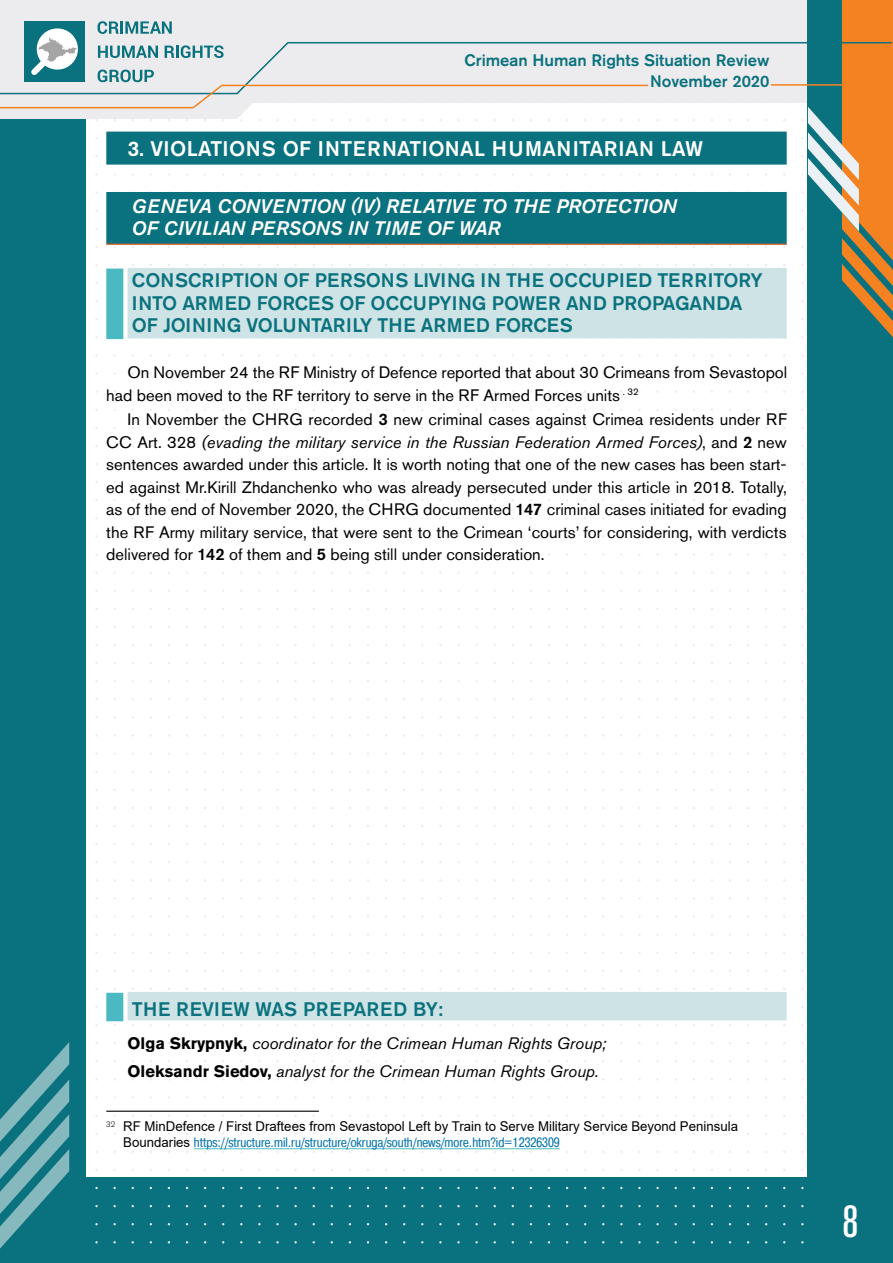
<style>
.page{position:relative;width:893px;height:1263px;background:#fff}
.page>*{position:absolute;margin:0;border:0;box-sizing:border-box;transform-origin:0 0}
.t1{font:500 condensed 45px "Akzidenz Grotesk Pro";color:#fff}
.t2{font:500 21px "Akzidenz Grotesk Pro";letter-spacing:.02em;color:#fff}
.t3{font:500 19.5px/22.5px "Akzidenz Grotesk Pro";letter-spacing:-.005em;color:#0a727e}
.t4{font:italic 500 19.5px/22.5px "Akzidenz Grotesk Pro";letter-spacing:.01em;color:#fff}
.t5{font:16.5px/22.5px "Akzidenz Grotesk Pro";color:#000}
.t6{font:italic 16.5px/28.2px "Akzidenz Grotesk Pro";color:#000}
.t7{font:500 16.5px/20.7px "Akzidenz Grotesk Pro";color:#0a727e;text-align:right}
.t8{font:13.5px "Arial";color:#000}
.t9{font:13.5px "Pragmatica Cond C";color:#0976ae}
.s1{font-weight:500}
.s2{font-style:italic}
.s3{font-weight:700;font-style:normal}
.s4{font-family:"Arial";color:#000}
</style>
<div class="page">
<div style="left:0;top:1178px;width:893px;height:85px;background:#0a727e"></div>
<div style="left:0;top:0;width:85px;height:1263px;background:#0a727e"></div>
<svg style="left:0;top:0;width:808px;height:119px;fill:#ececee"></svg>
<div style="left:808px;top:0;width:85px;height:1262px;background:#0a727e"></div>
<svg style="left:842px;top:0;width:51px;height:338px"></svg>
<svg style="left:801px;top:101px;width:58px;height:130px"></svg>
<svg style="left:0;top:1042px;width:69px;height:206px"></svg>
<div style="left:24px;top:21px;width:61px;height:61px;background:#0a727e"></div>
<svg style="left:38px;top:28px;width:39px;height:13px"></svg>
<svg style="left:0;top:41px;width:893px;height:54px;background:#d3d7d3"></svg>
<svg style="left:0;top:83px;width:650px;height:26px;background:#eae5e1"></svg>
<hr style="left:771px;top:84px;width:122px;height:2px;background:#f48220">
<svg style="left:98px;top:21px;width:21px;height:13px"></svg>
<svg style="left:121px;top:21px;width:17px;height:13px"></svg>
<svg style="left:140px;top:21px;width:21px;height:13px"></svg>
<svg style="left:98px;top:46px;width:22px;height:12px"></svg>
<svg style="left:122px;top:46px;width:13px;height:12px"></svg>
<svg style="left:136px;top:46px;width:22px;height:12px"></svg>
<svg style="left:162px;top:21px;width:10px;height:13px"></svg>
<svg style="left:165px;top:46px;width:9px;height:12px"></svg>
<svg style="left:176px;top:45px;width:14px;height:13px"></svg>
<svg style="left:193px;top:46px;width:20px;height:12px"></svg>
<svg style="left:214px;top:45px;width:10px;height:13px"></svg>
<svg style="left:98px;top:65px;width:21px;height:20px"></svg>
<svg style="left:120px;top:65px;width:13px;height:20px"></svg>
<svg style="left:133px;top:65px;width:21px;height:20px"></svg>
<div style="left:106px;top:132px;width:681px;height:33px;background:#0a727e"></div>
<div style="left:106px;top:192px;width:681px;height:52px;background:#0a727e"></div>
<hr style="left:106px;top:244px;width:681px;height:1px;background:#f15a22">
<div style="left:128px;top:268px;width:659px;height:70px;background:#cee3e5"></div>
<div style="left:106px;top:269px;width:17px;height:70px;background:#4bb9c2"></div>
<div style="left:128px;top:992px;width:659px;height:28px;background:#cee3e5"></div>
<div style="left:106px;top:993px;width:17px;height:28px;background:#4bb9c2"></div>
<hr style="left:106px;top:1110px;width:213px;height:2px;background:#000">
<hr style="left:194px;top:1148px;width:366px;height:1px;background:#4bb9c2">
<p class="t7" style="left:464px;top:49px;width:306px">Crimean Human Rights Situation Review<br>November 2020</p>
<p class="t2" style="left:128px;top:135px;width:577px">3. VIOLATIONS OF INTERNATIONAL HUMANITARIAN LAW</p>
<p class="t4" style="left:132px;top:194px;width:546px">GENEVA CONVENTION (IV) RELATIVE TO THE PROTECTION<br>OF CIVILIAN PERSONS IN TIME OF WAR</p>
<p class="t3" style="left:132px;top:269px;width:632px">CONSCRIPTION OF PERSONS LIVING IN THE OCCUPIED TERRITORY<br>INTO ARMED FORCES OF OCCUPYING POWER AND PROPAGANDA<br>OF JOINING VOLUNTARILY THE ARMED FORCES</p>
<p class="t5" style="left:106px;top:361px;width:682px;text-indent:21px">On November 24 the RF Ministry of Defence reported that about 30 Crimeans from Sevastopol had been moved to the RF territory to serve in the RF Armed Forces units <sup>.</sup> <sup>32</sup></p>
<p class="t5" style="left:106px;top:408px;width:682px;text-align:justify;text-indent:21px">In November the CHRG recorded <span class="s1">3</span> new criminal cases against Crimea residents under RF CC Art. 328 <span class="s2">(evading the military service in the Russian Federation Armed Forces)</span>, and <span class="s1">2</span> new sentences awarded under this article. It is worth noting that one of the new cases has been start&shy;ed against Mr.Kirill Zhdanchenko who was already persecuted under this article in 2018. Totally, as of the end of November 2020, the CHRG documented <span class="s1">147</span> criminal cases initiated for evading the RF Army military service, that were sent to the Crimean ‘courts’ for considering, with verdicts delivered for <span class="s1">142</span> of them and <span class="s1">5</span> being still under consideration.</p>
<p class="t3" style="left:132px;top:998px;width:313px">THE REVIEW WAS PREPARED BY:</p>
<p class="t6" style="left:128px;top:1028px;width:480px"><span class="s3">Olga Skrypnyk,</span> coordinator for the Crimean Human Rights Group;<br><span class="s3">Oleksandr Siedov,</span> analyst for the Crimean Human Rights Group.</p>
<p class="t8" style="left:106px;top:1117px;width:633px"><sup>32</sup> RF MinDefence / First Draftees from Sevastopol Left by Train to Serve Military Service Beyond Peninsula</p>
<p class="t9" style="left:123px;top:1135px;width:438px"><span class="s4">Boundaries</span> https://structure.mil.ru/structure/okruga/south/news/more.htm?id=12326309</p>
<h1 class="t1" style="left:842px;top:1192px;width:17px">8</h1>
</div>
